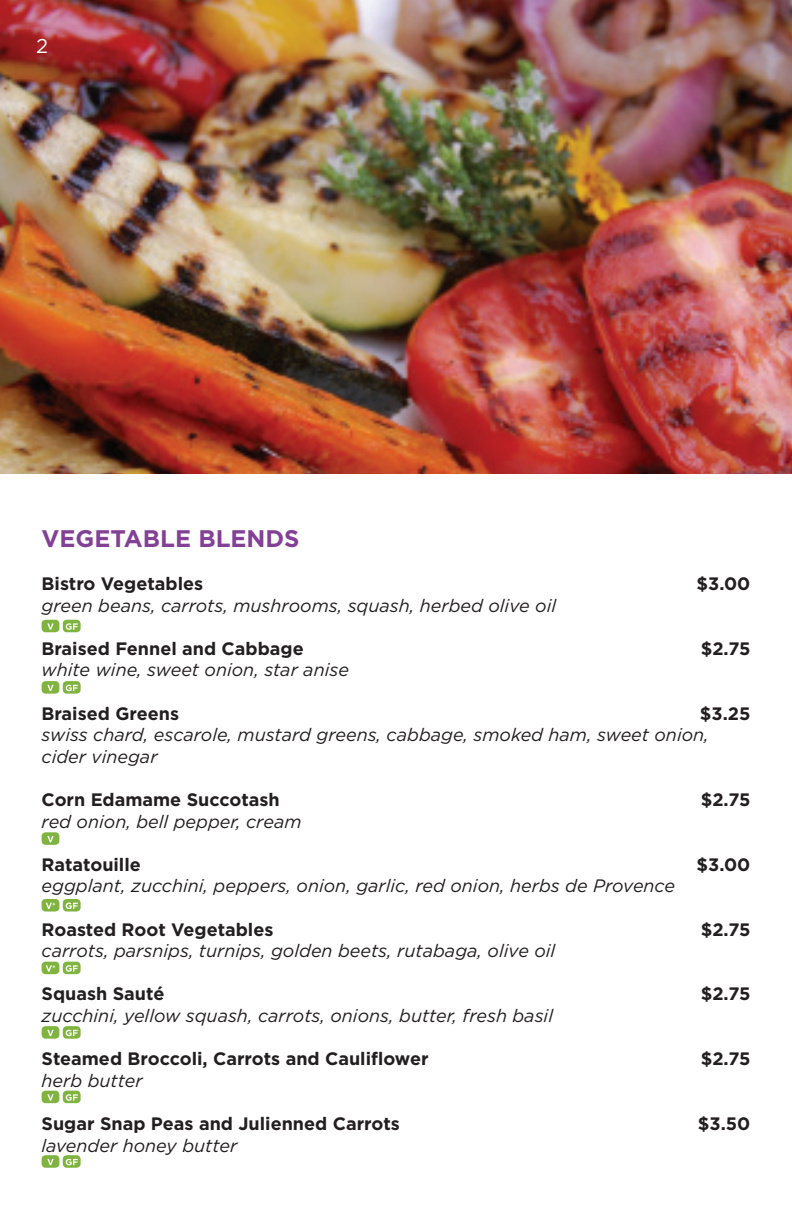
<style>
.page{position:relative;width:792px;height:1224px;background:#fff}
.page>*{position:absolute;margin:0;border:0;box-sizing:border-box;transform-origin:0 0}
.t1{font:700 24px "Gotham HTF";color:#824195}
.t2{font:20px "Gotham HTF";color:#fff}
.t3{font:italic 18px/21.6px "Gotham HTF";color:#231f20}
.t4{font:700 18px "Gotham HTF";color:#231f20}
</style>
<div class="page">
<img style="left:0;top:0;width:792px;height:474px">
<div style="left:42px;top:620px;width:17px;height:12px;background:#7fb440;border-radius:4px"></div>
<svg style="left:47px;top:623px;width:7px;height:7px"></svg>
<div style="left:42px;top:1026px;width:17px;height:13px;background:#7fb440;border-radius:4px"></div>
<svg style="left:47px;top:1030px;width:7px;height:6px"></svg>
<div style="left:42px;top:1091px;width:17px;height:12px;background:#7fb440;border-radius:4px"></div>
<svg style="left:47px;top:1094px;width:7px;height:7px"></svg>
<div style="left:42px;top:1155px;width:17px;height:13px;background:#7fb440;border-radius:4px"></div>
<svg style="left:47px;top:1159px;width:7px;height:6px"></svg>
<div style="left:42px;top:681px;width:17px;height:13px;background:#7fb440;border-radius:4px"></div>
<svg style="left:47px;top:685px;width:7px;height:6px"></svg>
<div style="left:42px;top:832px;width:17px;height:13px;background:#7fb440;border-radius:4px"></div>
<svg style="left:47px;top:836px;width:7px;height:6px"></svg>
<div style="left:42px;top:899px;width:17px;height:12px;background:#7fb440;border-radius:4px"></div>
<svg style="left:46px;top:903px;width:9px;height:6px"></svg>
<div style="left:42px;top:962px;width:17px;height:12px;background:#7fb440;border-radius:4px"></div>
<svg style="left:46px;top:965px;width:9px;height:7px"></svg>
<div style="left:63px;top:620px;width:18px;height:12px;background:#7fb440;border-radius:4px"></div>
<svg style="left:66px;top:623px;width:12px;height:7px"></svg>
<div style="left:63px;top:1026px;width:18px;height:13px;background:#7fb440;border-radius:4px"></div>
<svg style="left:66px;top:1030px;width:12px;height:6px"></svg>
<div style="left:63px;top:1091px;width:18px;height:12px;background:#7fb440;border-radius:4px"></div>
<svg style="left:66px;top:1094px;width:12px;height:7px"></svg>
<svg style="left:63px;top:1155px;width:18px;height:13px"></svg>
<svg style="left:66px;top:1159px;width:12px;height:6px"></svg>
<div style="left:63px;top:681px;width:18px;height:13px;background:#7fb440;border-radius:4px"></div>
<svg style="left:66px;top:685px;width:12px;height:6px"></svg>
<div style="left:63px;top:899px;width:18px;height:12px;background:#7fb440;border-radius:4px"></div>
<svg style="left:66px;top:903px;width:12px;height:6px"></svg>
<div style="left:63px;top:962px;width:18px;height:12px;background:#7fb440;border-radius:4px"></div>
<svg style="left:66px;top:965px;width:12px;height:7px"></svg>
<p class="t2" style="left:36px;top:34px;width:13px">2</p>
<p class="t1" style="left:42px;top:524px;width:259px">VEGETABLE BLENDS</p>
<p class="t4" style="left:42px;top:573px;width:163px">Bistro Vegetables</p>
<p class="t4" style="left:697px;top:573px;width:55px">$3.00</p>
<p class="t3" style="left:42px;top:595px;width:516px">green beans, carrots, mushrooms, squash, herbed olive oil</p>
<p class="t4" style="left:42px;top:638px;width:264px">Braised Fennel and Cabbage</p>
<p class="t4" style="left:701px;top:638px;width:51px">$2.75</p>
<p class="t3" style="left:42px;top:659px;width:309px">white wine, sweet onion, star anise</p>
<p class="t4" style="left:42px;top:703px;width:139px">Braised Greens</p>
<p class="t4" style="left:700px;top:703px;width:52px">$3.25</p>
<p class="t3" style="left:42px;top:724px;width:669px">swiss chard, escarole, mustard greens, cabbage, smoked ham, sweet onion, cider vinegar</p>
<p class="t4" style="left:42px;top:789px;width:240px">Corn Edamame Succotash</p>
<p class="t4" style="left:701px;top:789px;width:51px">$2.75</p>
<p class="t3" style="left:42px;top:811px;width:261px">red onion, bell pepper, cream</p>
<p class="t4" style="left:42px;top:854px;width:101px">Ratatouille</p>
<p class="t4" style="left:697px;top:854px;width:55px">$3.00</p>
<p class="t3" style="left:42px;top:875px;width:635px">eggplant, zucchini, peppers, onion, garlic, red onion, herbs de Provence</p>
<p class="t4" style="left:42px;top:919px;width:233px">Roasted Root Vegetables</p>
<p class="t4" style="left:701px;top:919px;width:51px">$2.75</p>
<p class="t3" style="left:42px;top:940px;width:515px">carrots, parsnips, turnips, golden beets, rutabaga, olive oil</p>
<p class="t4" style="left:42px;top:984px;width:125px">Squash Sauté</p>
<p class="t4" style="left:701px;top:984px;width:51px">$2.75</p>
<p class="t3" style="left:42px;top:1005px;width:513px">zucchini, yellow squash, carrots, onions, butter, fresh basil</p>
<p class="t4" style="left:42px;top:1048px;width:389px">Steamed Broccoli, Carrots and Cauliflower</p>
<p class="t4" style="left:701px;top:1048px;width:51px">$2.75</p>
<p class="t3" style="left:42px;top:1070px;width:103px">herb butter</p>
<p class="t4" style="left:42px;top:1113px;width:360px">Sugar Snap Peas and Julienned Carrots</p>
<p class="t4" style="left:698px;top:1113px;width:54px">$3.50</p>
<p class="t3" style="left:42px;top:1135px;width:197px">lavender honey butter</p>
</div>
